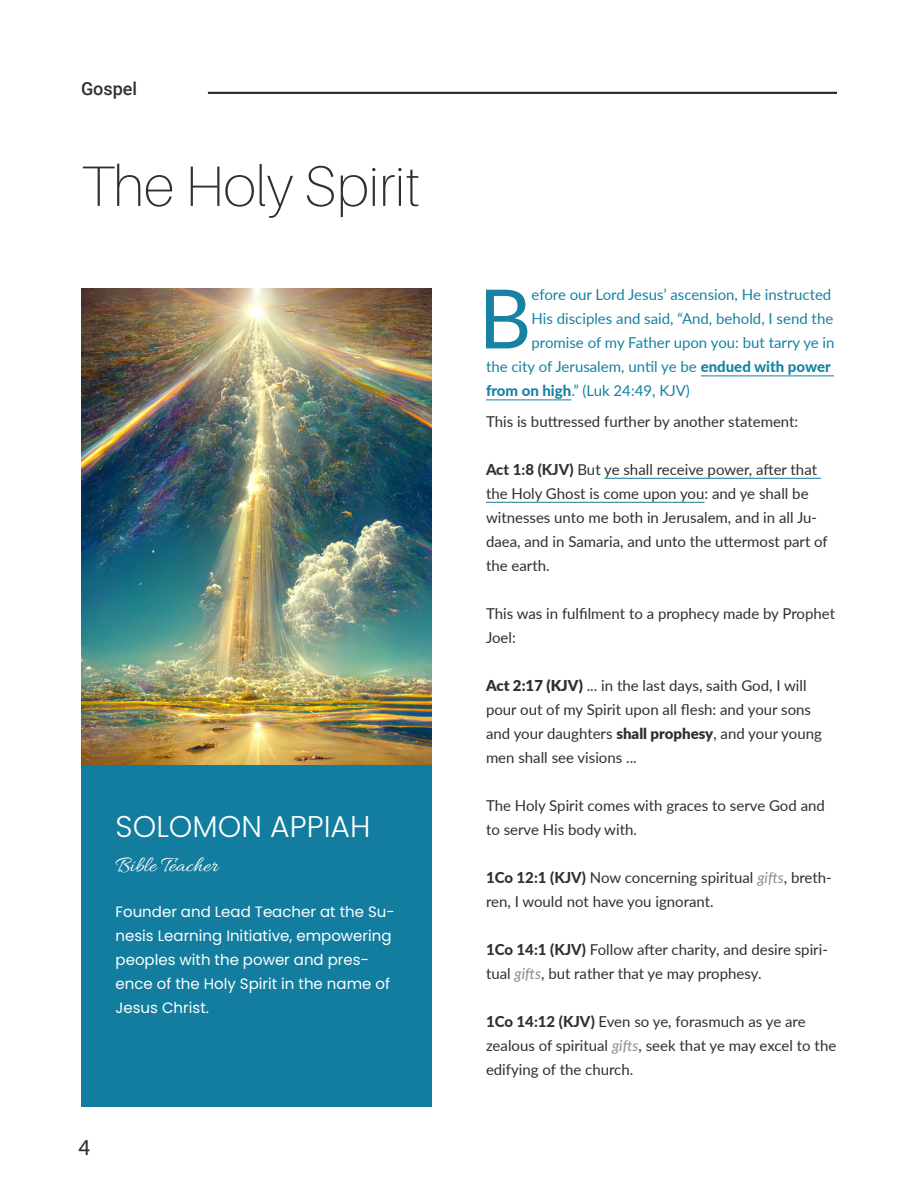
<style>
.page{position:relative;width:918px;height:1188px;background:#fff}
.page>*{position:absolute;margin:0;border:0;box-sizing:border-box;transform-origin:0 0}
.Align_Left_10pt_Size{font:82.05px "Lato";color:#1782a2}
.Align_Left_38pt_Size{font:100 57px "Aileron";color:#312f30}
.Align_Left_20pt_Size{font:300 30px "Poppins";color:#fff}
.Align_Left_12pt_Size{font:22.5px "Allura";color:#fff}
.t1{font:22.5px "Acumin Variable Concept";color:#312f30}
.t2{font:500 18px "Roboto";color:#312f30}
.Align_Left_10pt_Size-2{font:15px/24px "Lato";color:#312f30}
.Align_Left_10pt_Size-3{font:15px "Lato";color:#1782a2}
.Align_Left_10pt_Size-4{font:15px/24px "Poppins";color:#fff}
.s1{font-weight:800}
.s2{font-weight:900}
.s3{font-style:italic;color:#8a8c8f}
.s4{font-style:italic;color:#87898c}
.s5{font-style:italic;color:#8d8f92}
</style>
<div class="page">
<div style="left:81px;top:765px;width:351px;height:342px;background:#127d9f"></div>
<img style="left:81px;top:288px;width:351px;height:477px">
<hr style="left:208px;top:92px;width:629px;height:2px;background:#312f30">
<hr style="left:604px;top:478px;width:217px;height:1px;background:#127d9f">
<hr style="left:486px;top:502px;width:219px;height:1px;background:#127d9f">
<hr style="left:701px;top:376px;width:133px;height:1px;background:#1782a2">
<hr style="left:486px;top:400px;width:85px;height:1px;background:#1782a2">
<p class="t2" style="left:81px;top:75px;width:58px">Gospel</p>
<p class="Align_Left_38pt_Size" style="left:81px;top:155px;width:340px">The Holy Spirit</p>
<p class="Align_Left_20pt_Size" style="left:116px;top:809px;width:256px">SOLOMON APPIAH</p>
<p class="Align_Left_12pt_Size" style="left:116px;top:850px;width:104px">Bible Teacher</p>
<p class="Align_Left_10pt_Size-4" style="left:116px;top:900px;width:281px">Founder and Lead Teacher at the Su&shy;nesis Learning Initiative, empowering peoples with the power and pres&shy;ence of the Holy Spirit in the name of<br>Jesus Christ.</p>
<h3 class="t1" style="left:78px;top:1132px;width:14px">4</h3>
<p class="Align_Left_10pt_Size" style="left:478px;top:260px;width:54px">B</p>
<p class="Align_Left_10pt_Size-3" style="left:532px;top:284px;width:301px">efore our Lord Jesus’ ascension, He instructed</p>
<p class="Align_Left_10pt_Size-3" style="left:532px;top:308px;width:303px">His disciples and said, “And, behold, I send the</p>
<p class="Align_Left_10pt_Size-3" style="left:532px;top:332px;width:305px">promise of my Father upon you: but tarry ye in</p>
<p class="Align_Left_10pt_Size-3" style="left:486px;top:356px;width:346px">the city of Jerusalem, until ye be <span class="s1">endued with power</span></p>
<p class="Align_Left_10pt_Size-3" style="left:486px;top:380px;width:205px"><span class="s1">from on high</span>.” (Luk 24:49, KJV)</p>
<p class="Align_Left_10pt_Size-2" style="left:486px;top:409px;width:314px">This is buttressed further by another statement:</p>
<p class="Align_Left_10pt_Size-2" style="left:486px;top:457px;width:343px"><span class="s1">Act 1:8 (KJV)</span> But ye shall receive power, after that the Holy Ghost is come upon you: and ye shall be witnesses unto me both in Jerusalem, and in all Ju&shy;daea, and in Samaria, and unto the uttermost part of the earth.</p>
<p class="Align_Left_10pt_Size-2" style="left:486px;top:601px;width:351px">This was in fulfilment to a prophecy made by Prophet<br>Joel:</p>
<p class="Align_Left_10pt_Size-2" style="left:486px;top:673px;width:337px"><span class="s2">Act 2:17 (KJV)</span> ... in the last days, saith God, I will pour out of my Spirit upon all flesh: and your sons and your daughters <span class="s2">shall prophesy</span>, and your young men shall see visions ...</p>
<p class="Align_Left_10pt_Size-2" style="left:486px;top:793px;width:340px">The Holy Spirit comes with graces to serve God and to serve His body with.</p>
<p class="Align_Left_10pt_Size-2" style="left:486px;top:865px;width:347px"><span class="s1">1Co 12:1 (KJV)</span> Now concerning spiritual <span class="s3">gifts</span>, breth&shy;ren, I would not have you ignorant.</p>
<p class="Align_Left_10pt_Size-2" style="left:486px;top:937px;width:343px"><span class="s1">1Co 14:1 (KJV)</span> Follow after charity, and desire spiri&shy;tual <span class="s4">gifts</span>, but rather that ye may prophesy.</p>
<p class="Align_Left_10pt_Size-2" style="left:486px;top:1009px;width:352px"><span class="s1">1Co 14:12 (KJV)</span> Even so ye, forasmuch as ye are zealous of spiritual <span class="s5">gifts</span>, seek that ye may excel to the edifying of the church.</p>
</div>
